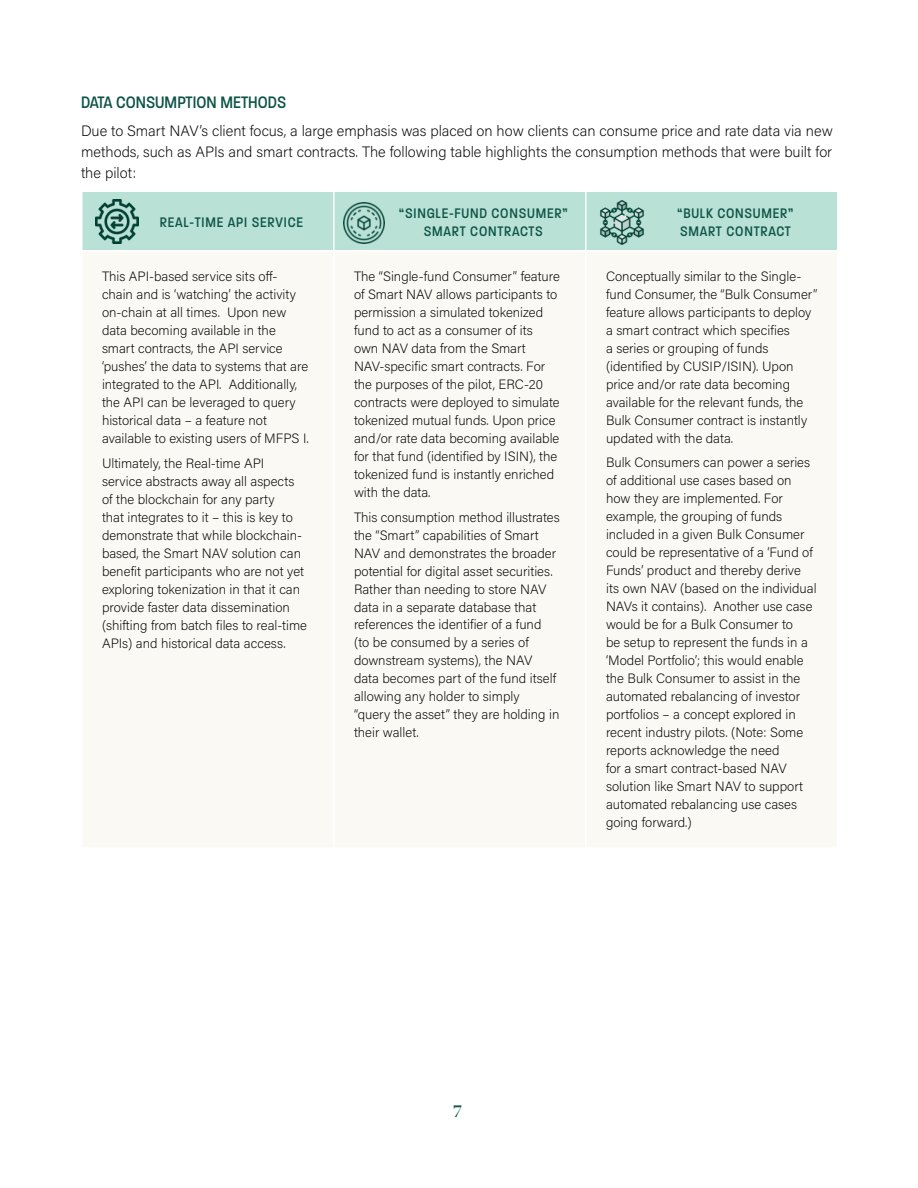
<style>
.page{position:relative;width:918px;height:1188px;background:#fff}
.page>*{position:absolute;margin:0;border:0;box-sizing:border-box;transform-origin:0 0}
.t1{font:500 18px "Paralucent Condensed";color:#0e5447}
.t2{font:18px "Warnock Pro Bold Disp";color:#0e5447}
.t3{font:200 15px/21px "Acumin Pro";color:#000;text-align:justify}
.t4{font:500 15px/18px "Paralucent Condensed";letter-spacing:.05em;color:#0e5447;text-align:center}
.t5{font:200 13.5px/18px "Acumin Pro";color:#000}
</style>
<div class="page">
<div style="left:82px;top:192px;width:755px;height:58px;background:#b9e1d6"></div>
<div style="left:83px;top:252px;width:754px;height:595px;background:#fbf9f4"></div>
<hr style="left:333px;top:192px;width:1px;height:58px;background:#fff">
<hr style="left:585px;top:192px;width:1px;height:58px;background:#fff">
<hr style="left:333px;top:252px;width:1px;height:595px;background:#fff">
<hr style="left:585px;top:252px;width:1px;height:595px;background:#fff">
<img style="left:95px;top:200px;width:44px;height:44px">
<img style="left:343px;top:202px;width:42px;height:42px">
<img style="left:599px;top:201px;width:45px;height:44px">
<h1 class="t1" style="left:81px;top:92px;width:207px">DATA CONSUMPTION METHODS</h1>
<p class="t3" style="left:81px;top:119px;width:753px">Due to Smart NAV’s client focus, a large emphasis was placed on how clients can consume price and rate data via new methods, such as APIs and smart contracts. The following table highlights the consumption methods that were built for the pilot:</p>
<p class="t4" style="left:160px;top:213px;width:145px">REAL-TIME API SERVICE</p>
<p class="t4" style="left:399px;top:204px;width:170px">“SINGLE-FUND CONSUMER”<br>SMART CONTRACTS</p>
<p class="t4" style="left:678px;top:204px;width:117px;text-align:left">“BULK CONSUMER”<br>SMART CONTRACT</p>
<p class="t5" style="left:102px;top:267px;width:208px">This API-based service sits off&shy;chain and is ‘watching’ the activity on-chain at all times. Upon new data becoming available in the smart contracts, the API service ‘pushes’ the data to systems that are integrated to the API. Additionally, the API can be leveraged to query historical data – a feature not available to existing users of MFPS I.</p>
<p class="t5" style="left:102px;top:453px;width:207px">Ultimately, the Real-time API service abstracts away all aspects of the blockchain for any party<br>that integrates to it – this is key to demonstrate that while blockchain&shy;based, the Smart NAV solution can benefit participants who are not yet exploring tokenization in that it can provide faster data dissemination (shifting from batch files to real-time APIs) and historical data access.</p>
<p class="t5" style="left:354px;top:267px;width:207px">The “Single-fund Consumer” feature of Smart NAV allows participants to permission a simulated tokenized fund to act as a consumer of its own NAV data from the Smart NAV-specific smart contracts. For the purposes of the pilot, ERC-20 contracts were deployed to simulate tokenized mutual funds. Upon price and/or rate data becoming available for that fund (identified by ISIN), the tokenized fund is instantly enriched with the data.</p>
<p class="t5" style="left:354px;top:507px;width:207px">This consumption method illustrates the “Smart” capabilities of Smart<br>NAV and demonstrates the broader potential for digital asset securities.<br>Rather than needing to store NAV data in a separate database that references the identifier of a fund (to be consumed by a series of downstream systems), the NAV data becomes part of the fund itself allowing any holder to simply<br>“query the asset” they are holding in their wallet.</p>
<p class="t5" style="left:606px;top:267px;width:213px">Conceptually similar to the Single&shy;fund Consumer, the “Bulk Consumer” feature allows participants to deploy a smart contract which specifies<br>a series or grouping of funds (identified by CUSIP/ISIN). Upon price and/or rate data becoming available for the relevant funds, the Bulk Consumer contract is instantly updated with the data.</p>
<p class="t5" style="left:606px;top:453px;width:212px">Bulk Consumers can power a series of additional use cases based on how they are implemented. For example, the grouping of funds included in a given Bulk Consumer could be representative of a ‘Fund of<br>Funds’ product and thereby derive its own NAV (based on the individual<br>NAVs it contains). Another use case would be for a Bulk Consumer to<br>be setup to represent the funds in a ‘Model Portfolio’; this would enable the Bulk Consumer to assist in the automated rebalancing of investor portfolios – a concept explored in recent industry pilots. (Note: Some reports acknowledge the need<br>for a smart contract-based NAV solution like Smart NAV to support automated rebalancing use cases going forward.)</p>
<h1 class="t2" style="left:453px;top:1100px;width:11px">7</h1>
</div>
